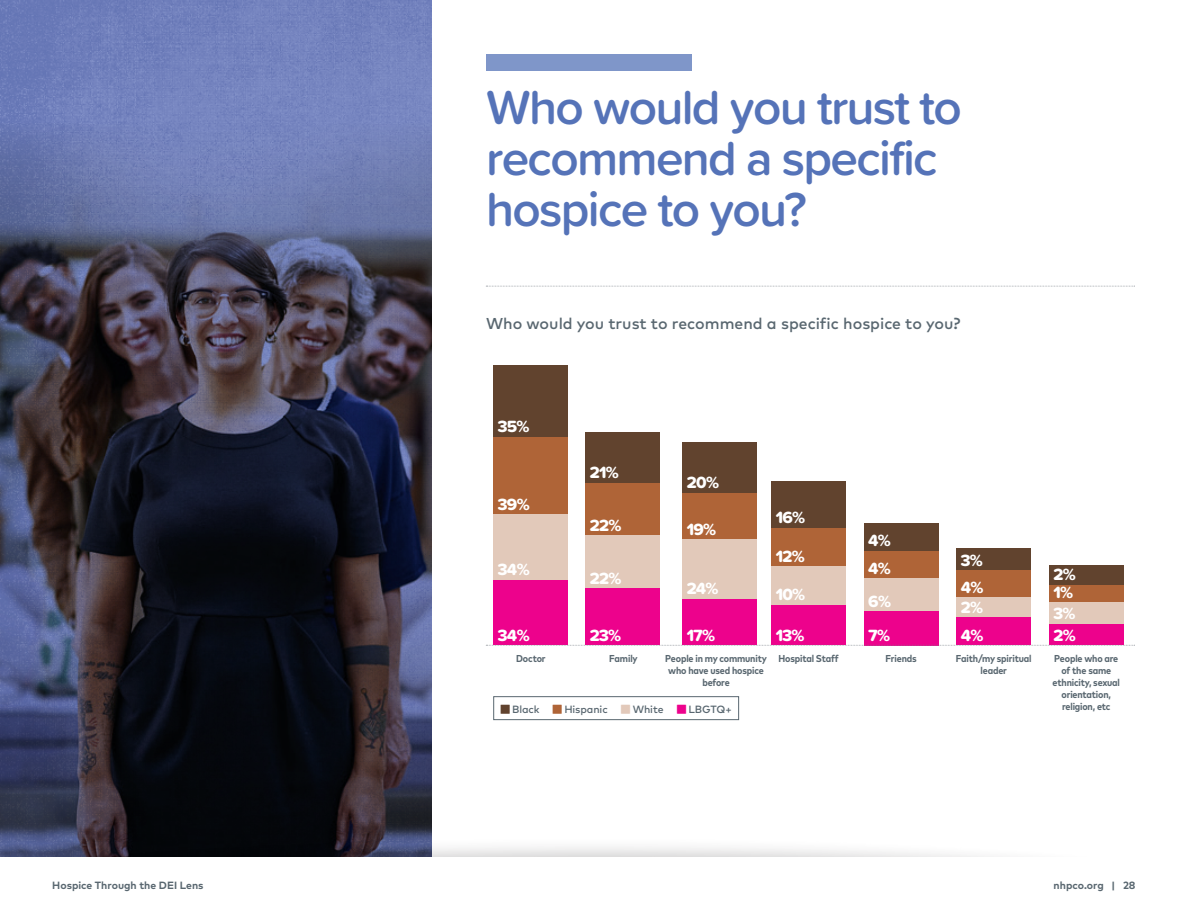
<style>
.page{position:relative;width:1188px;height:918px;background:#fff}
.page>*{position:absolute;margin:0;border:0;box-sizing:border-box;transform-origin:0 0}
.t1{font:600 49.5px/51px "Proxima Soft";letter-spacing:-.035em;color:#5573b8}
.t2{font:16.95px/34px "Proxima Soft Extrabld";letter-spacing:-.04em;color:#fff}
.t3{font:500 15.75px "Mark Pro";color:#596770}
.t4{font:700 10.5px "Mark Pro";color:#596770}
.t5{font:500 10.5px "Mark Pro";letter-spacing:-.01em;color:#596770}
.t6{font:700 condensed 10.05px/11.9px "Mark Pro";letter-spacing:-.015em;color:#596770;text-align:center}
</style>
<div class="page">
<img style="left:0;top:0;width:432px;height:836px">
<div style="left:486px;top:54px;width:206px;height:16px;background:#7f96c9"></div>
<svg style="left:486px;top:286px;width:649px;height:1px"></svg>
<div style="left:493px;top:696px;width:246px;height:24px;border:1px solid #596770"></div>
<div style="left:493px;top:580px;width:75px;height:65px;background:#ed028c"></div>
<div style="left:585px;top:587px;width:75px;height:58px;background:#ed028c"></div>
<div style="left:682px;top:598px;width:75px;height:47px;background:#ed028c"></div>
<div style="left:771px;top:605px;width:75px;height:40px;background:#ed028c"></div>
<div style="left:864px;top:611px;width:75px;height:34px;background:#ed028c"></div>
<div style="left:956px;top:617px;width:75px;height:28px;background:#ed028c"></div>
<div style="left:1049px;top:624px;width:75px;height:21px;background:#ed028c"></div>
<div style="left:493px;top:436px;width:75px;height:78px;background:#af6437"></div>
<div style="left:585px;top:483px;width:75px;height:53px;background:#af6437"></div>
<div style="left:682px;top:493px;width:75px;height:46px;background:#af6437"></div>
<div style="left:771px;top:527px;width:75px;height:39px;background:#af6437"></div>
<div style="left:864px;top:551px;width:75px;height:27px;background:#af6437"></div>
<div style="left:956px;top:570px;width:75px;height:28px;background:#af6437"></div>
<div style="left:1049px;top:584px;width:75px;height:18px;background:#af6437"></div>
<div style="left:493px;top:514px;width:75px;height:66px;background:#e2c9ba"></div>
<div style="left:585px;top:536px;width:75px;height:52px;background:#e2c9ba"></div>
<div style="left:682px;top:539px;width:75px;height:59px;background:#e2c9ba"></div>
<div style="left:771px;top:566px;width:75px;height:39px;background:#e2c9ba"></div>
<div style="left:864px;top:578px;width:75px;height:33px;background:#e2c9ba"></div>
<div style="left:956px;top:598px;width:75px;height:19px;background:#e2c9ba"></div>
<div style="left:1049px;top:602px;width:75px;height:22px;background:#e2c9ba"></div>
<div style="left:493px;top:365px;width:75px;height:71px;background:#61432e"></div>
<div style="left:585px;top:432px;width:75px;height:50px;background:#61432e"></div>
<div style="left:682px;top:442px;width:75px;height:51px;background:#61432e"></div>
<div style="left:771px;top:481px;width:75px;height:46px;background:#61432e"></div>
<div style="left:864px;top:523px;width:75px;height:28px;background:#61432e"></div>
<div style="left:956px;top:549px;width:75px;height:21px;background:#61432e"></div>
<div style="left:1049px;top:565px;width:75px;height:19px;background:#61432e"></div>
<svg style="left:486px;top:645px;width:649px;height:1px"></svg>
<div style="left:0;top:836px;width:1188px;height:82px;background:#231f20;opacity:.75"></div>
<div style="left:0;top:857px;width:1188px;height:61px;background:#fff"></div>
<h1 class="t1" style="left:486px;top:80px;width:477px">Who would you trust to recommend a specific hospice to you?</h1>
<h3 class="t3" style="left:486px;top:311px;width:476px">Who would you trust to recommend a specific hospice to you?</h3>
<h2 class="t2" style="left:498px;top:409px;width:33px">35%</h2>
<h2 class="t2" style="left:498px;top:487px;width:33px">39%</h2>
<h2 class="t2" style="left:498px;top:552px;width:33px">34%</h2>
<h2 class="t2" style="left:498px;top:617px;width:33px">34%</h2>
<h2 class="t2" style="left:590px;top:455px;width:31px">21%</h2>
<h2 class="t2" style="left:590px;top:508px;width:33px">22%</h2>
<h2 class="t2" style="left:687px;top:465px;width:34px">20%</h2>
<h2 class="t2" style="left:687px;top:512px;width:31px">19%</h2>
<h2 class="t2" style="left:776px;top:500px;width:31px">16%</h2>
<h2 class="t2" style="left:868px;top:523px;width:24px">4%</h2>
<h2 class="t2" style="left:776px;top:539px;width:31px">12%</h2>
<h2 class="t2" style="left:961px;top:542px;width:24px">3%</h2>
<h2 class="t2" style="left:868px;top:551px;width:24px">4%</h2>
<h2 class="t2" style="left:590px;top:561px;width:33px">22%</h2>
<h2 class="t2" style="left:1053px;top:557px;width:24px">2%</h2>
<h2 class="t2" style="left:961px;top:570px;width:24px">4%</h2>
<h2 class="t2" style="left:687px;top:571px;width:33px">24%</h2>
<h2 class="t2" style="left:687px;top:617px;width:30px">17%</h2>
<h2 class="t2" style="left:1053px;top:575px;width:21px">1%</h2>
<h2 class="t2" style="left:776px;top:577px;width:31px">10%</h2>
<h2 class="t2" style="left:776px;top:617px;width:30px">13%</h2>
<h2 class="t2" style="left:868px;top:583px;width:24px">6%<br>7%</h2>
<h2 class="t2" style="left:961px;top:593px;width:24px;line-height:27.8px">2%<br>4%</h2>
<h2 class="t2" style="left:1053px;top:602px;width:24px;line-height:21.5px">3%<br>2%</h2>
<h2 class="t2" style="left:590px;top:617px;width:33px">23%</h2>
<p class="t6" style="left:609px;top:652px;width:30px">Family</p>
<p class="t6" style="left:779px;top:652px;width:61px">Hospital Staff</p>
<p class="t6" style="left:886px;top:652px;width:33px">Friends</p>
<p class="t6" style="left:956px;top:652px;width:77px">Faith/my spiritual leader</p>
<p class="t6" style="left:1053px;top:652px;width:69px">People who are of the same ethnicity, sexual orientation,</p>
<p class="t6" style="left:516px;top:652px;width:31px">Doctor</p>
<p class="t6" style="left:665px;top:652px;width:103px">People in my community who have used hospice before</p>
<p class="t5" style="left:512px;top:701px;width:29px">Black</p>
<p class="t5" style="left:564px;top:701px;width:45px">Hispanic</p>
<p class="t5" style="left:633px;top:701px;width:32px">White</p>
<p class="t5" style="left:689px;top:701px;width:45px">LBGTQ+</p>
<p class="t6" style="left:1062px;top:700px;width:50px">religion, etc</p>
<p class="t4" style="left:52px;top:877px;width:153px">Hospice Through the DEI Lens</p>
<p class="t4" style="left:1054px;top:877px;width:84px">nhpco.org | 28</p>
</div>
